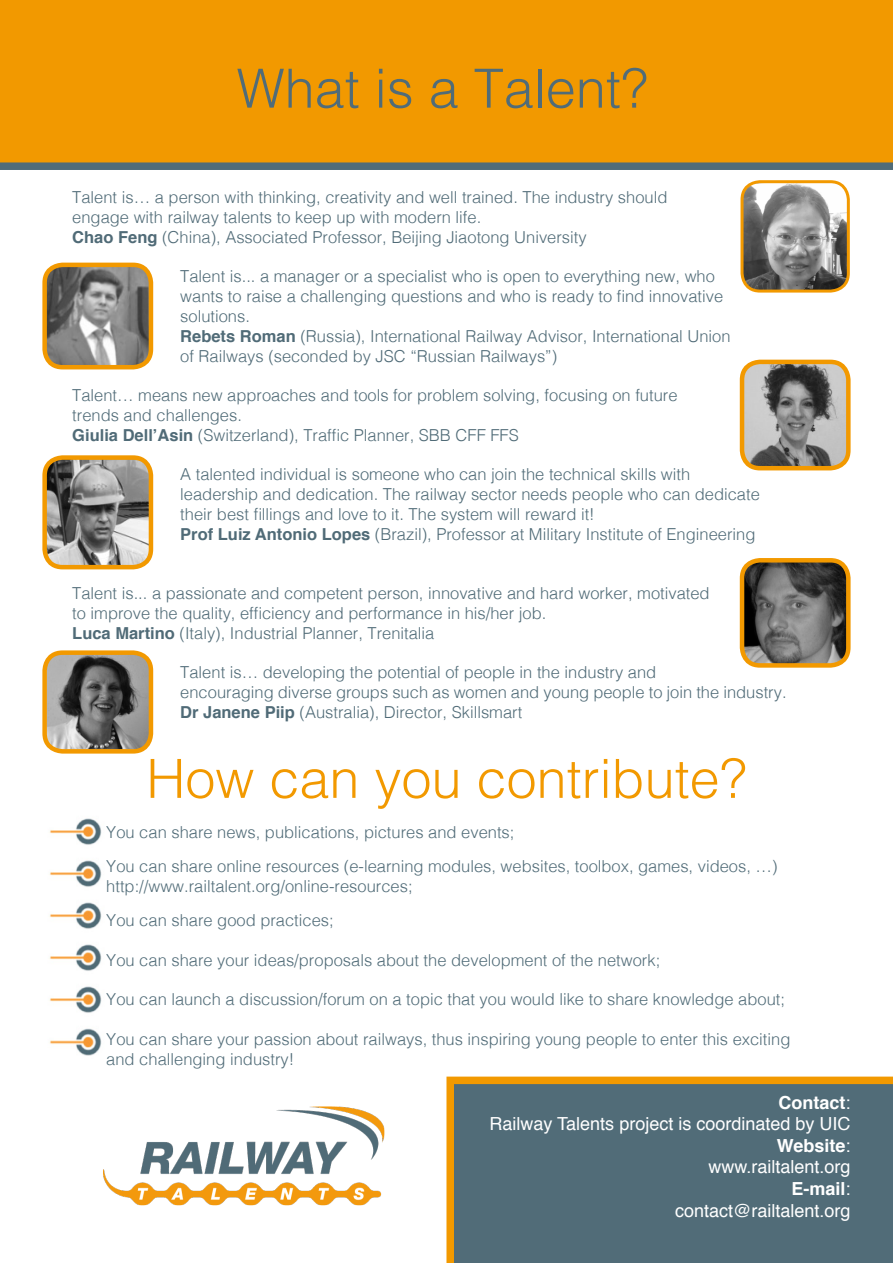
<style>
.page{position:relative;width:893px;height:1263px;background:#fff}
.page>*{position:absolute;margin:0;border:0;box-sizing:border-box;transform-origin:0 0}
.t1{font:300 54px "Helvetica";color:#f29900}
.t2{font:300 54px "Helvetica";color:#516c78}
.t3{font:18px "Helvetica";color:#fff}
.t4{font:700 18px "Helvetica";color:#fff}
.t5{font:300 16.5px/19.8px "Helvetica";color:#506b77}
.t6{font:300 16.5px/19.8px "Helvetica";color:#516c78}
.s1{font-weight:700}
.s2{font-weight:400}
</style>
<div class="page">
<div style="left:0;top:0;width:893px;height:170px;background:#f29900"></div>
<div style="left:446px;top:1076px;width:447px;height:187px;background:#516c78"></div>
<img style="left:742px;top:362px;width:104px;height:106px">
<div style="left:740px;top:360px;width:111px;height:110px;border:4px solid #f29900;border-radius:18px"></div>
<img style="left:47px;top:655px;width:101px;height:94px">
<div style="left:42px;top:650px;width:111px;height:104px;border:4px solid #f29900;border-radius:18px"></div>
<img style="left:47px;top:265px;width:104px;height:102px">
<div style="left:42px;top:263px;width:111px;height:106px;border:4px solid #f29900;border-radius:18px"></div>
<img style="left:47px;top:460px;width:104px;height:107px">
<div style="left:42px;top:455px;width:111px;height:114px;border:4px solid #f29900;border-radius:18px"></div>
<img style="left:745px;top:563px;width:101px;height:100px">
<div style="left:740px;top:558px;width:111px;height:110px;border:4px solid #f29900;border-radius:18px"></div>
<img style="left:744px;top:184px;width:102px;height:105px">
<div style="left:740px;top:180px;width:110px;height:113px;border:3px solid #f29900;border-radius:18px"></div>
<img style="left:50px;top:818px;width:52px;height:238px">
<img style="left:103px;top:1106px;width:282px;height:100px">
<p class="t2" style="left:237px;top:43px;width:413px">What is a Talent?</p>
<p class="t5" style="left:72px;top:186px;width:597px">Talent is… a person with thinking, creativity and well trained. The industry should</p>
<p class="t5" style="left:72px;top:206px;width:410px">engage with railway talents to keep up with modern life.</p>
<p class="t5" style="left:72px;top:226px;width:516px"><span class="s1">Chao Feng</span> (China), Associated Professor, Beijing Jiaotong University</p>
<p class="t5" style="left:180px;top:265px;width:536px">Talent is... a manager or a specialist who is open to everything new, who</p>
<p class="t5" style="left:180px;top:285px;width:544px">wants to raise a challenging questions and who is ready to find innovative solutions.</p>
<p class="t5" style="left:180px;top:325px;width:552px"><span class="s1">Rebets Roman</span> (Russia), International Railway Advisor, International Union</p>
<p class="t5" style="left:180px;top:345px;width:378px">of Railways (seconded by JSC “Russian Railways”)</p>
<p class="t5" style="left:72px;top:384px;width:607px">Talent… means new approaches and tools for problem solving, focusing on future</p>
<p class="t5" style="left:72px;top:404px;width:171px">trends and challenges.</p>
<p class="t5" style="left:72px;top:424px;width:448px"><span class="s1">Giulia Dell’Asin</span> (Switzerland), Traffic Planner, SBB CFF FFS</p>
<p class="t5" style="left:180px;top:463px;width:581px">A talented individual is someone who can join the technical skills with leadership and dedication. The railway sector needs people who can dedicate their best fillings and love to it. The system will reward it!</p>
<p class="t5" style="left:180px;top:523px;width:577px"><span class="s1">Prof Luiz Antonio Lopes</span> (Brazil), Professor at Military Institute of Engineering</p>
<p class="t5" style="left:72px;top:582px;width:639px">Talent is... a passionate and competent person, innovative and hard worker, motivated</p>
<p class="t5" style="left:72px;top:602px;width:476px">to improve the quality, efficiency and performance in his/her job.</p>
<p class="t5" style="left:72px;top:622px;width:364px"><span class="s1">Luca Martino</span> (Italy), Industrial Planner, Trenitalia</p>
<p class="t5" style="left:180px;top:661px;width:477px">Talent is… developing the potential of people in the industry and</p>
<p class="t5" style="left:180px;top:681px;width:608px">encouraging diverse groups such as women and young people to join the industry.</p>
<p class="t5" style="left:180px;top:701px;width:343px"><span class="s1">Dr Janene Piip</span> (Australia), Director, Skillsmart</p>
<p class="t1" style="left:146px;top:733px;width:602px">How can you contribute?</p>
<p class="t6" style="left:106px;top:821px;width:410px">You can share news, publications, pictures and events;</p>
<p class="t6" style="left:106px;top:855px;width:673px">You can share online resources (e-learning modules, websites, toolbox, games, videos, …) http://www.railtalent.org/online-resources;</p>
<p class="t6" style="left:106px;top:909px;width:229px">You can share good practices;</p>
<p class="t6" style="left:106px;top:949px;width:555px">You can share your ideas/proposals about the development of the network;</p>
<p class="t6" style="left:106px;top:988px;width:680px">You can launch a discussion/forum on a topic that you would like to share knowledge about;</p>
<p class="t6" style="left:106px;top:1028px;width:686px">You can share your passion about railways, thus inspiring young people to enter this exciting and challenging industry!</p>
<p class="t4" style="left:778px;top:1088px;width:74px">Contact<span class="s2">:</span></p>
<p class="t3" style="left:490px;top:1110px;width:362px">Railway Talents project is coordinated by UIC</p>
<p class="t4" style="left:777px;top:1131px;width:75px">Website<span class="s2">:</span></p>
<p class="t3" style="left:708px;top:1153px;width:144px">www.railtalent.org</p>
<p class="t4" style="left:791px;top:1174px;width:61px">E-mail<span class="s2">:</span></p>
<p class="t3" style="left:675px;top:1196px;width:177px">contact@railtalent.org</p>
</div>
